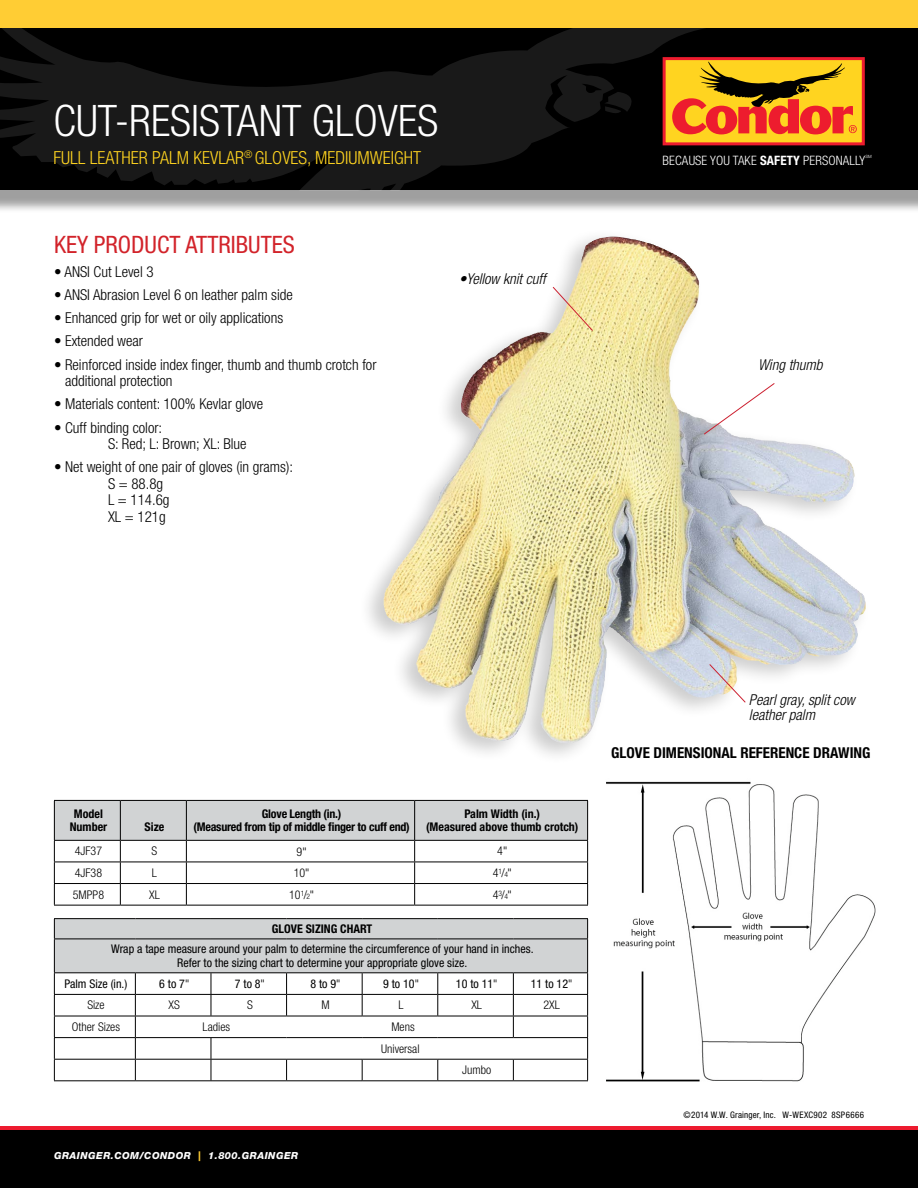
<style>
.page{position:relative;width:918px;height:1188px;background:#fff}
.page>*{position:absolute;margin:0;border:0;box-sizing:border-box;transform-origin:0 0}
.t1{font:300 condensed 43.5px "Helvetica Neue LT Std";color:#fff}
.Headline{font:condensed 24px "Helvetica Neue LT Std";color:#d2232a}
.t2{font:300 condensed 18px "Helvetica Neue LT Std";color:#ffd420}
.Body_Copy{font:300 condensed 15px/16.5px "Helvetica Neue LT Std";color:#000}
.Callout{font:italic 300 condensed 15px/15px "Helvetica Neue LT Std";color:#000}
.Extra_Header{font:700 condensed 15px "Helvetica Neue LT Std";color:#000}
.t3{font:300 condensed 12.9px "Helvetica Neue LT Std";letter-spacing:.01em;color:#fff}
.Chart_Subhead{font:condensed 12px/13.5px "Helvetica Neue LT Std";color:#000;text-align:center}
.t4{font:300 condensed 12px "Helvetica Neue LT Std";color:#000}
.Chart_Head{font:700 condensed 12px/13.5px "Helvetica Neue LT Std";color:#000;text-align:center}
.Chart_Head-2{font:700 condensed 12px "Helvetica Neue LT Std";letter-spacing:-.02em;color:#000}
.t5{font:italic 800 9.75px "Helvetica Neue LT Std";letter-spacing:.05em;color:#fff}
.t6{font:condensed 9px "Helvetica Neue LT Std";letter-spacing:.03em;color:#000}
.t7{font:300 4.35px "Helvetica Neue LT Std";color:#fff}
.s1{font-weight:700}
.s2{font-size:7.5px}
.s3{font-weight:300}
.s4{color:#ffcd34}
</style>
<div class="page">
<div style="left:0;top:34px;width:918px;height:179px;background:#000;opacity:.38"></div>
<div style="left:0;top:27px;width:918px;height:163px;background:#000"></div>
<svg style="left:0;top:27px;width:848px;height:163px;fill:#191919"></svg>
<svg style="left:604px;top:92px;width:38px;height:24px"></svg>
<div style="left:0;top:1126px;width:918px;height:5px;background:#ed1b2f"></div>
<div style="left:0;top:1131px;width:918px;height:57px;background:#000"></div>
<div style="left:0;top:0;width:918px;height:27px;background:#ffcd34"></div>
<svg style="left:54px;top:800px;width:534px;height:105px"></svg>
<hr style="left:54px;top:905px;width:66px;height:1px;background:#000">
<hr style="left:120px;top:905px;width:66px;height:1px;background:#000">
<hr style="left:186px;top:905px;width:229px;height:1px;background:#000">
<hr style="left:415px;top:905px;width:173px;height:1px;background:#000">
<div style="left:359px;top:228px;width:512px;height:537px;background:#000;opacity:.2"></div>
<img style="left:461px;top:237px;width:152px;height:197px">
<hr style="left:54px;top:918px;width:81px;height:1px;background:#000">
<hr style="left:135px;top:918px;width:76px;height:1px;background:#000">
<hr style="left:211px;top:918px;width:76px;height:1px;background:#000">
<hr style="left:287px;top:918px;width:75px;height:1px;background:#000">
<hr style="left:362px;top:918px;width:76px;height:1px;background:#000">
<hr style="left:438px;top:918px;width:75px;height:1px;background:#000">
<hr style="left:513px;top:918px;width:75px;height:1px;background:#000">
<svg style="left:54px;top:919px;width:534px;height:161px"></svg>
<hr style="left:54px;top:1080px;width:81px;height:1px;background:#000">
<hr style="left:135px;top:1080px;width:76px;height:1px;background:#000">
<hr style="left:211px;top:1080px;width:76px;height:1px;background:#000">
<hr style="left:287px;top:1080px;width:75px;height:1px;background:#000">
<hr style="left:362px;top:1080px;width:76px;height:1px;background:#000">
<hr style="left:438px;top:1080px;width:75px;height:1px;background:#000">
<hr style="left:513px;top:1080px;width:75px;height:1px;background:#000">
<svg style="left:552px;top:286px;width:42px;height:46px;background:#eddfb1"></svg>
<svg style="left:709px;top:663px;width:37px;height:40px"></svg>
<svg style="left:703px;top:382px;width:72px;height:53px"></svg>
<div style="left:663px;top:57px;width:202px;height:88px;background:#ffd420;border:3px solid #ed1c2e"></div>
<svg style="left:672px;top:61px;width:185px;height:73px"></svg>
<img style="left:606px;top:781px;width:270px;height:301px">
<p class="t1" style="left:54px;top:95px;width:386px">CUT-RESISTANT GLOVES</p>
<p class="t2" style="left:54px;top:147px;width:369px">FULL LEATHER PALM KEVLAR<sup>®</sup> GLOVES, MEDIUMWEIGHT</p>
<p class="Headline" style="left:54px;top:231px;width:242px">KEY PRODUCT ATTRIBUTES</p>
<p class="Body_Copy" style="left:54px;top:263px;width:101px">• ANSI Cut Level 3</p>
<p class="Body_Copy" style="left:54px;top:286px;width:240px">• ANSI Abrasion Level 6 on leather palm side</p>
<p class="Body_Copy" style="left:54px;top:310px;width:231px">• Enhanced grip for wet or oily applications</p>
<p class="Body_Copy" style="left:54px;top:333px;width:91px">• Extended wear</p>
<p class="Body_Copy" style="left:65px;top:356px;width:313px;text-indent:-11px">• Reinforced inside index finger, thumb and thumb crotch for additional protection</p>
<p class="Body_Copy" style="left:54px;top:396px;width:211px">• Materials content: 100% Kevlar glove</p>
<p class="Body_Copy" style="left:108px;top:419px;width:140px;text-indent:-54px">• Cuff binding color:<br>S: Red; L: Brown; XL: Blue</p>
<p class="Body_Copy" style="left:108px;top:459px;width:186px;text-indent:-54px">• Net weight of one pair of gloves (in grams):<br>S = 88.8g<br>L = 114.6g<br>XL = 121g</p>
<p class="Callout" style="left:459px;top:272px;width:88px">•Yellow knit cuff</p>
<p class="t3" style="left:663px;top:153px;width:204px">BECAUSE YOU TAKE <span class="s1">SAFETY</span> PERSONALLY</p>
<p class="t7" style="left:865px;top:154px;width:8px">SM</p>
<p class="Callout" style="left:758px;top:358px;width:66px">Wing thumb</p>
<p class="Chart_Head" style="left:70px;top:807px;width:39px">Model<br>Number</p>
<p class="Chart_Head" style="left:145px;top:820px;width:21px">Size</p>
<p class="Chart_Head-2" style="left:262px;top:806px;width:81px">Glove Length (in.)</p>
<p class="Chart_Head-2" style="left:194px;top:820px;width:218px">(Measured from tip of middle finger to cuff end)</p>
<p class="Chart_Head" style="left:464px;top:807px;width:77px">Palm Width (in.)</p>
<p class="Chart_Head" style="left:426px;top:820px;width:154px">(Measured above thumb crotch)</p>
<p class="t4" style="left:75px;top:844px;width:29px">4JF37</p>
<p class="t4" style="left:152px;top:844px;width:7px">S</p>
<p class="t4" style="left:297px;top:845px;width:11px">9"</p>
<p class="t4" style="left:497px;top:844px;width:11px">4"</p>
<p class="t4" style="left:75px;top:866px;width:29px">4JF38</p>
<p class="t4" style="left:152px;top:866px;width:7px">L</p>
<p class="t4" style="left:294px;top:866px;width:17px">10"</p>
<p class="t4" style="left:493px;top:866px;width:21px">4<sup>1</sup>/<span class="s2">4</span>"</p>
<p class="t4" style="left:73px;top:887px;width:33px">5MPP8</p>
<p class="t4" style="left:149px;top:887px;width:12px">XL</p>
<p class="t4" style="left:289px;top:887px;width:26px">10<sup>1</sup>/<span class="s2">2</span>"</p>
<p class="t4" style="left:493px;top:887px;width:21px">4<sup>3</sup>/<span class="s2">4</span>"</p>
<p class="Chart_Head" style="left:272px;top:922px;width:102px">GLOVE SIZING CHART</p>
<p class="Chart_Subhead" style="left:111px;top:942px;width:424px">Wrap a tape measure around your palm to determine the circumference of your hand in inches.<br>Refer to the sizing chart to determine your appropriate glove size.</p>
<p class="Chart_Subhead" style="left:65px;top:977px;width:64px">Palm Size (in.)</p>
<p class="Chart_Subhead" style="left:159px;top:977px;width:31px">6 to 7<span class="s3">"</span></p>
<p class="Chart_Subhead" style="left:235px;top:977px;width:31px">7 to 8<span class="s3">"</span></p>
<p class="Chart_Subhead" style="left:311px;top:977px;width:31px">8 to 9<span class="s3">"</span></p>
<p class="Chart_Subhead" style="left:383px;top:977px;width:37px">9 to 10<span class="s3">"</span></p>
<p class="Chart_Subhead" style="left:456px;top:977px;width:43px">10 to 11<span class="s3">"</span></p>
<p class="Chart_Subhead" style="left:531px;top:977px;width:43px">11 to 12<span class="s3">"</span></p>
<p class="t4" style="left:87px;top:998px;width:19px">Size</p>
<p class="t4" style="left:169px;top:998px;width:13px">XS</p>
<p class="t4" style="left:247px;top:998px;width:7px">S</p>
<p class="t4" style="left:321px;top:998px;width:10px">M</p>
<p class="t4" style="left:399px;top:998px;width:7px">L</p>
<p class="t4" style="left:471px;top:998px;width:12px">XL</p>
<p class="t4" style="left:543px;top:998px;width:18px">2XL</p>
<p class="t4" style="left:72px;top:1020px;width:50px">Other Sizes</p>
<p class="t4" style="left:203px;top:1020px;width:29px">Ladies</p>
<p class="t4" style="left:391px;top:1020px;width:25px">Mens</p>
<p class="t4" style="left:381px;top:1042px;width:40px">Universal</p>
<p class="t4" style="left:462px;top:1063px;width:30px">Jumbo</p>
<p class="t5" style="left:54px;top:1149px;width:246px">GRAINGER.COM/CONDOR <span class="s4">|</span> 1.800.GRAINGER</p>
<p class="Callout" style="left:749px;top:693px;width:107px">Pearl gray, split cow leather palm</p>
<p class="Extra_Header" style="left:611px;top:744px;width:261px">GLOVE DIMENSIONAL REFERENCE DRAWING</p>
<p class="t6" style="left:684px;top:1110px;width:182px">©2014 W.W. Grainger, Inc. W-WEXC902 8SP6666</p>
</div>
